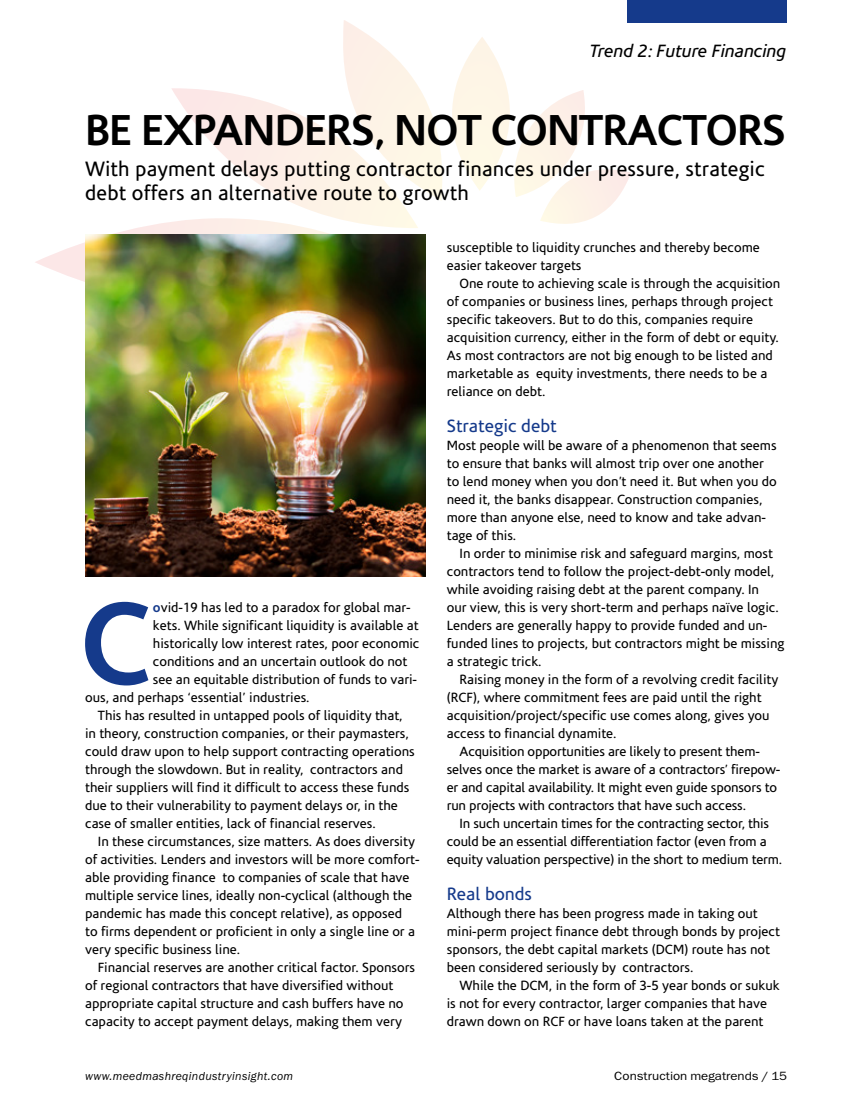
<style>
.page{position:relative;width:851px;height:1106px;background:#fff}
.page>*{position:absolute;margin:0;border:0;box-sizing:border-box;transform-origin:0 0}
.t1{font:700 118.8px "Corisande";color:#153a8b}
.t2{font:700 43.8px "Corisande";letter-spacing:-.02em;color:#000}
.t3{font:21px/24px "Corisande";letter-spacing:.01em;color:#000}
.t4{font:18px "Corisande";color:#153a8b}
.t5{font:italic 18px "Corisande";color:#000}
.t6{font:13.5px/18px "Corisande";color:#000}
.t7{font:italic 12px "ITC Franklin Gothic Std";letter-spacing:.03em;color:#000}
.t8{font:12px "ITC Franklin Gothic Std";color:#000;scale:1.1 1}
.s1{font-weight:700;color:#153a8b}
</style>
<div class="page">
<div style="left:627px;top:0;width:159px;height:23px;background:#153a8b"></div>
<svg style="left:452px;top:37px;width:179px;height:187px"></svg>
<svg style="left:35px;top:20px;width:407px;height:286px"></svg>
<img style="left:85px;top:234px;width:340px;height:342px">
<h3 class="t5" style="left:589px;top:41px;width:198px">Trend 2: Future Financing</h3>
<h2 class="t2" style="left:85px;top:105px;width:702px">BE EXPANDERS, NOT CONTRACTORS</h2>
<h3 class="t3" style="left:85px;top:158px;width:681px">With payment delays putting contractor finances under pressure, strategic debt offers an alternative route to growth</h3>
<h1 class="t1" style="left:80px;top:575px;width:74px">C</h1>
<p class="t6" style="left:153px;top:599px;width:259px"><span class="s1">o</span>vid-19 has led to a paradox for global mar-</p>
<p class="t6" style="left:153px;top:617px;width:267px">kets. While significant liquidity is available at</p>
<p class="t6" style="left:153px;top:635px;width:268px">historically low interest rates, poor economic</p>
<p class="t6" style="left:153px;top:653px;width:256px">conditions and an uncertain outlook do not</p>
<p class="t6" style="left:153px;top:671px;width:265px">see an equitable distribution of funds to vari-</p>
<p class="t6" style="left:85px;top:689px;width:226px">ous, and perhaps ‘essential’ industries.</p>
<p class="t6" style="left:98px;top:707px;width:306px">This has resulted in untapped pools of liquidity that,</p>
<p class="t6" style="left:85px;top:725px;width:325px">in theory, construction companies, or their paymasters,</p>
<p class="t6" style="left:85px;top:743px;width:331px">could draw upon to help support contracting operations</p>
<p class="t6" style="left:85px;top:761px;width:319px">through the slowdown. But in reality, contractors and</p>
<p class="t6" style="left:85px;top:779px;width:326px">their suppliers will find it difficult to access these funds</p>
<p class="t6" style="left:85px;top:797px;width:314px">due to their vulnerability to payment delays or, in the</p>
<p class="t6" style="left:85px;top:815px;width:292px">case of smaller entities, lack of financial reserves.</p>
<p class="t6" style="left:98px;top:833px;width:318px">In these circumstances, size matters. As does diversity</p>
<p class="t6" style="left:85px;top:851px;width:336px">of activities. Lenders and investors will be more comfort-</p>
<p class="t6" style="left:85px;top:869px;width:326px">able providing finance to companies of scale that have</p>
<p class="t6" style="left:85px;top:887px;width:328px">multiple service lines, ideally non-cyclical (although the</p>
<p class="t6" style="left:85px;top:905px;width:318px">pandemic has made this concept relative), as opposed</p>
<p class="t6" style="left:85px;top:923px;width:331px">to firms dependent or proficient in only a single line or a</p>
<p class="t6" style="left:85px;top:941px;width:156px">very specific business line.</p>
<p class="t6" style="left:98px;top:959px;width:318px">Financial reserves are another critical factor. Sponsors</p>
<p class="t6" style="left:85px;top:977px;width:310px">of regional contractors that have diversified without</p>
<p class="t6" style="left:85px;top:995px;width:320px">appropriate capital structure and cash buffers have no</p>
<p class="t6" style="left:85px;top:1013px;width:318px">capacity to accept payment delays, making them very</p>
<p class="t6" style="left:446px;top:239px;width:314px">susceptible to liquidity crunches and thereby become easier takeover targets</p>
<p class="t6" style="left:446px;top:275px;width:335px;text-indent:13px">One route to achieving scale is through the acquisition of companies or business lines, perhaps through project specific takeovers. But to do this, companies require acquisition currency, either in the form of debt or equity.<br>As most contractors are not big enough to be listed and marketable as equity investments, there needs to be a reliance on debt.</p>
<h3 class="t4" style="left:446px;top:416px;width:111px">Strategic debt</h3>
<p class="t6" style="left:446px;top:437px;width:331px">Most people will be aware of a phenomenon that seems to ensure that banks will almost trip over one another to lend money when you don’t need it. But when you do need it, the banks disappear. Construction companies, more than anyone else, need to know and take advan&shy;tage of this.</p>
<p class="t6" style="left:446px;top:545px;width:339px;text-indent:13px">In order to minimise risk and safeguard margins, most contractors tend to follow the project-debt-only model, while avoiding raising debt at the parent company. In<br>our view, this is very short-term and perhaps naïve logic.<br>Lenders are generally happy to provide funded and un&shy;funded lines to projects, but contractors might be missing a strategic trick.</p>
<p class="t6" style="left:446px;top:671px;width:333px;text-indent:13px">Raising money in the form of a revolving credit facility (RCF), where commitment fees are paid until the right acquisition/project/specific use comes along, gives you access to financial dynamite.</p>
<p class="t6" style="left:446px;top:743px;width:335px;text-indent:13px">Acquisition opportunities are likely to present them&shy;selves once the market is aware of a contractors’ firepow&shy;er and capital availability. It might even guide sponsors to run projects with contractors that have such access.</p>
<p class="t6" style="left:446px;top:815px;width:337px;text-indent:13px">In such uncertain times for the contracting sector, this could be an essential differentiation factor (even from a equity valuation perspective) in the short to medium term.</p>
<h3 class="t4" style="left:446px;top:884px;width:87px">Real bonds</h3>
<p class="t6" style="left:446px;top:905px;width:335px">Although there has been progress made in taking out mini-perm project finance debt through bonds by project sponsors, the debt capital markets (DCM) route has not been considered seriously by contractors.</p>
<p class="t6" style="left:446px;top:977px;width:334px;text-indent:13px">While the DCM, in the form of 3-5 year bonds or sukuk is not for every contractor, larger companies that have drawn down on RCF or have loans taken at the parent</p>
<p class="t7" style="left:85px;top:1069px;width:209px">www.meedmashreqindustryinsight.com</p>
<p class="t8" style="left:614px;top:1069px;width:159px">Construction megatrends / 15</p>
</div>
